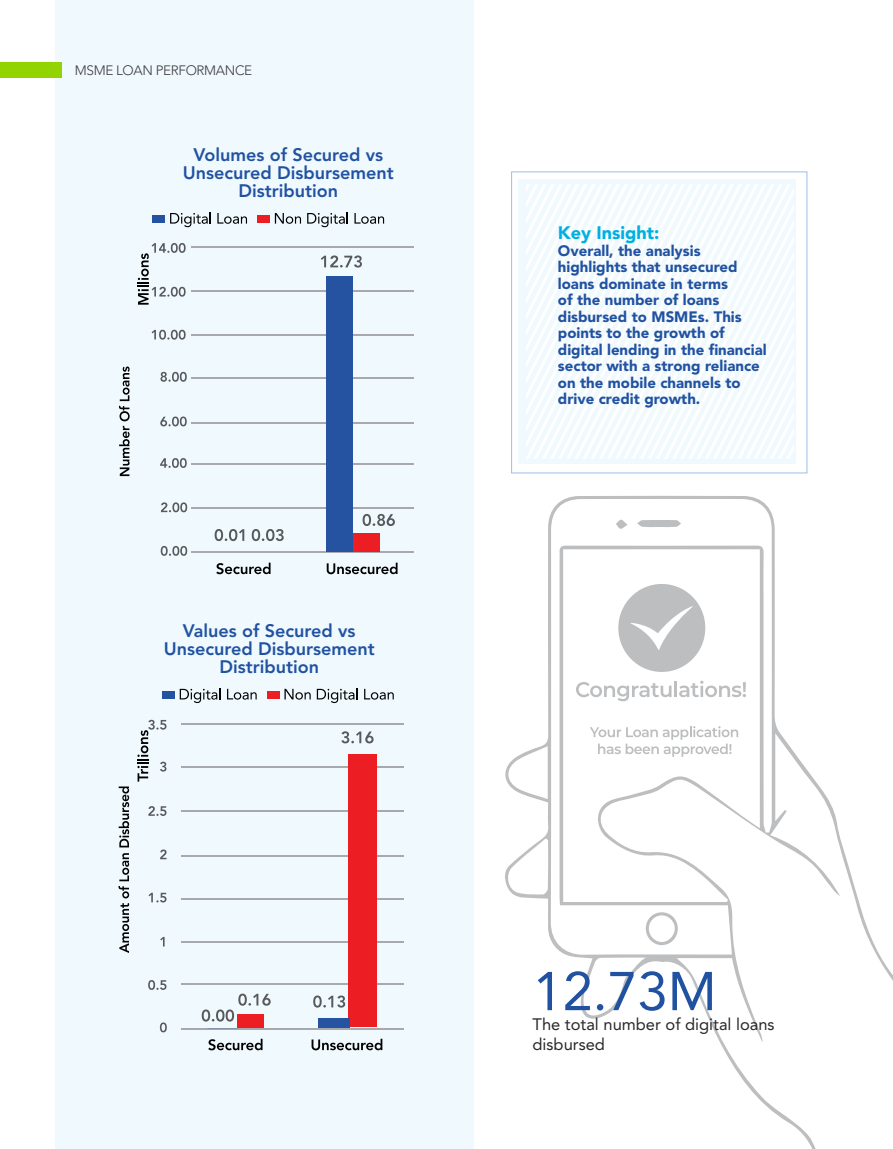
<style>
.page{position:relative;width:893px;height:1149px;background:#fff}
.page>*{position:absolute;margin:0;border:0;box-sizing:border-box;transform-origin:0 0}
.t1{font:54px "Avenir";color:#2152a1}
.t2{font:800 18px/18px "Avenir LT Pro";color:#2152a1;text-align:center}
.t3{font:900 18px "Avenir";color:#00b0e0}
.t4{font:16.5px/19.8px "Avenir";color:#292829}
.t5{font:900 15px/16.5px "Avenir";color:#2152a1}
.t6{font:300 13.5px "Avenir LT Std";letter-spacing:-.025em;color:#3c3a3c}
</style>
<div class="page">
<div style="left:511px;top:172px;width:296px;height:301px;background:#fff;border:1px solid #9fbfe4"></div>
<div style="left:55px;top:0;width:419px;height:1148px;background:#eff9fe"></div>
<hr style="left:182px;top:723px;width:222px;height:1px;background:#a7a9ac">
<hr style="left:182px;top:765px;width:222px;height:1px;background:#a7a9ac">
<hr style="left:182px;top:810px;width:222px;height:1px;background:#a7a9ac">
<hr style="left:182px;top:855px;width:222px;height:1px;background:#a7a9ac">
<hr style="left:182px;top:898px;width:222px;height:1px;background:#a7a9ac">
<hr style="left:182px;top:941px;width:222px;height:1px;background:#a7a9ac">
<hr style="left:182px;top:983px;width:222px;height:1px;background:#a7a9ac">
<hr style="left:182px;top:1027px;width:222px;height:1px;background:#a7a9ac">
<div style="left:348px;top:754px;width:28px;height:272px;background:#ed1d24"></div>
<div style="left:238px;top:1014px;width:26px;height:13px;background:#ed1d24"></div>
<div style="left:318px;top:1017px;width:32px;height:10px;background:#2552a1"></div>
<svg style="left:313px;top:995px;width:32px;height:12px"></svg>
<svg style="left:341px;top:731px;width:33px;height:12px"></svg>
<svg style="left:202px;top:993px;width:69px;height:28px"></svg>
<svg style="left:148px;top:806px;width:18px;height:9px"></svg>
<svg style="left:149px;top:892px;width:17px;height:10px"></svg>
<svg style="left:148px;top:980px;width:18px;height:9px"></svg>
<svg style="left:160px;top:849px;width:7px;height:10px"></svg>
<svg style="left:160px;top:936px;width:5px;height:10px"></svg>
<svg style="left:160px;top:1022px;width:7px;height:10px"></svg>
<svg style="left:119px;top:786px;width:10px;height:166px"></svg>
<svg style="left:137px;top:719px;width:29px;height:62px"></svg>
<svg style="left:312px;top:1038px;width:70px;height:12px"></svg>
<svg style="left:208px;top:1038px;width:55px;height:12px"></svg>
<svg style="left:180px;top:688px;width:41px;height:14px"></svg>
<svg style="left:227px;top:688px;width:30px;height:11px"></svg>
<div style="left:162px;top:690px;width:13px;height:8px;background:#2552a1"></div>
<svg style="left:284px;top:688px;width:27px;height:11px"></svg>
<svg style="left:317px;top:688px;width:41px;height:14px"></svg>
<svg style="left:364px;top:688px;width:30px;height:11px"></svg>
<div style="left:267px;top:690px;width:12px;height:8px;background:#ed1d24"></div>
<hr style="left:191px;top:551px;width:223px;height:1px;background:#a7a9ac">
<hr style="left:191px;top:507px;width:223px;height:1px;background:#a7a9ac">
<hr style="left:191px;top:463px;width:223px;height:2px;background:#a7a9ac">
<hr style="left:191px;top:422px;width:223px;height:1px;background:#a7a9ac">
<hr style="left:191px;top:377px;width:223px;height:1px;background:#a7a9ac">
<hr style="left:191px;top:334px;width:223px;height:1px;background:#a7a9ac">
<hr style="left:191px;top:290px;width:223px;height:2px;background:#a7a9ac">
<hr style="left:191px;top:246px;width:223px;height:1px;background:#a7a9ac">
<div style="left:327px;top:276px;width:26px;height:275px;background:#2552a1"></div>
<div style="left:353px;top:533px;width:27px;height:18px;background:#ed1d24"></div>
<svg style="left:215px;top:529px;width:29px;height:12px"></svg>
<svg style="left:252px;top:529px;width:32px;height:12px"></svg>
<svg style="left:363px;top:514px;width:32px;height:12px"></svg>
<svg style="left:321px;top:255px;width:41px;height:12px"></svg>
<svg style="left:161px;top:502px;width:26px;height:10px"></svg>
<svg style="left:161px;top:546px;width:26px;height:9px"></svg>
<svg style="left:160px;top:458px;width:27px;height:10px"></svg>
<svg style="left:160px;top:416px;width:27px;height:10px"></svg>
<svg style="left:160px;top:372px;width:27px;height:9px"></svg>
<svg style="left:152px;top:329px;width:34px;height:10px"></svg>
<svg style="left:119px;top:366px;width:11px;height:110px"></svg>
<svg style="left:137px;top:243px;width:49px;height:61px"></svg>
<svg style="left:216px;top:562px;width:55px;height:12px"></svg>
<svg style="left:327px;top:562px;width:71px;height:12px"></svg>
<svg style="left:170px;top:212px;width:41px;height:15px"></svg>
<svg style="left:217px;top:213px;width:30px;height:11px"></svg>
<div style="left:153px;top:215px;width:12px;height:8px;background:#2552a1"></div>
<svg style="left:275px;top:213px;width:26px;height:11px"></svg>
<svg style="left:307px;top:212px;width:41px;height:15px"></svg>
<svg style="left:354px;top:213px;width:30px;height:11px"></svg>
<div style="left:257px;top:215px;width:13px;height:8px;background:#ed1d24"></div>
<svg style="left:505px;top:495px;width:388px;height:653px"></svg>
<svg style="left:646px;top:911px;width:32px;height:33px"></svg>
<svg style="left:637px;top:519px;width:44px;height:8px"></svg>
<svg style="left:616px;top:519px;width:11px;height:10px"></svg>
<svg style="left:618px;top:583px;width:87px;height:88px"></svg>
<svg style="left:576px;top:681px;width:95px;height:20px"></svg>
<hr style="left:674px;top:681px;width:3px;height:15px;background:#bcbec0">
<svg style="left:679px;top:680px;width:67px;height:17px"></svg>
<svg style="left:590px;top:726px;width:148px;height:30px"></svg>
<div style="left:519px;top:179px;width:277px;height:284px;background:#eff9fe"></div>
<svg style="left:526px;top:184px;width:267px;height:274px"></svg>
<div style="left:0;top:62px;width:62px;height:16px;background:#91d400"></div>
<p class="t6" style="left:75px;top:62px;width:179px">MSME LOAN PERFORMANCE</p>
<p class="t2" style="left:183px;top:145px;width:212px">Volumes of Secured vs<br>Unsecured Disbursement<br>Distribution</p>
<p class="t2" style="left:164px;top:621px;width:212px">Values of Secured vs<br>Unsecured Disbursement<br>Distribution</p>
<p class="t3" style="left:558px;top:219px;width:103px">Key Insight:</p>
<p class="t5" style="left:558px;top:243px;width:210px">Overall, the analysis highlights that unsecured loans dominate in terms<br>of the number of loans disbursed to MSMEs. This points to the growth of digital lending in the financial sector with a strong reliance on the mobile channels to drive credit growth.</p>
<h1 class="t1" style="left:533px;top:951px;width:186px">12.73M</h1>
<p class="t4" style="left:533px;top:1014px;width:244px">The total number of digital loans disbursed</p>
</div>
